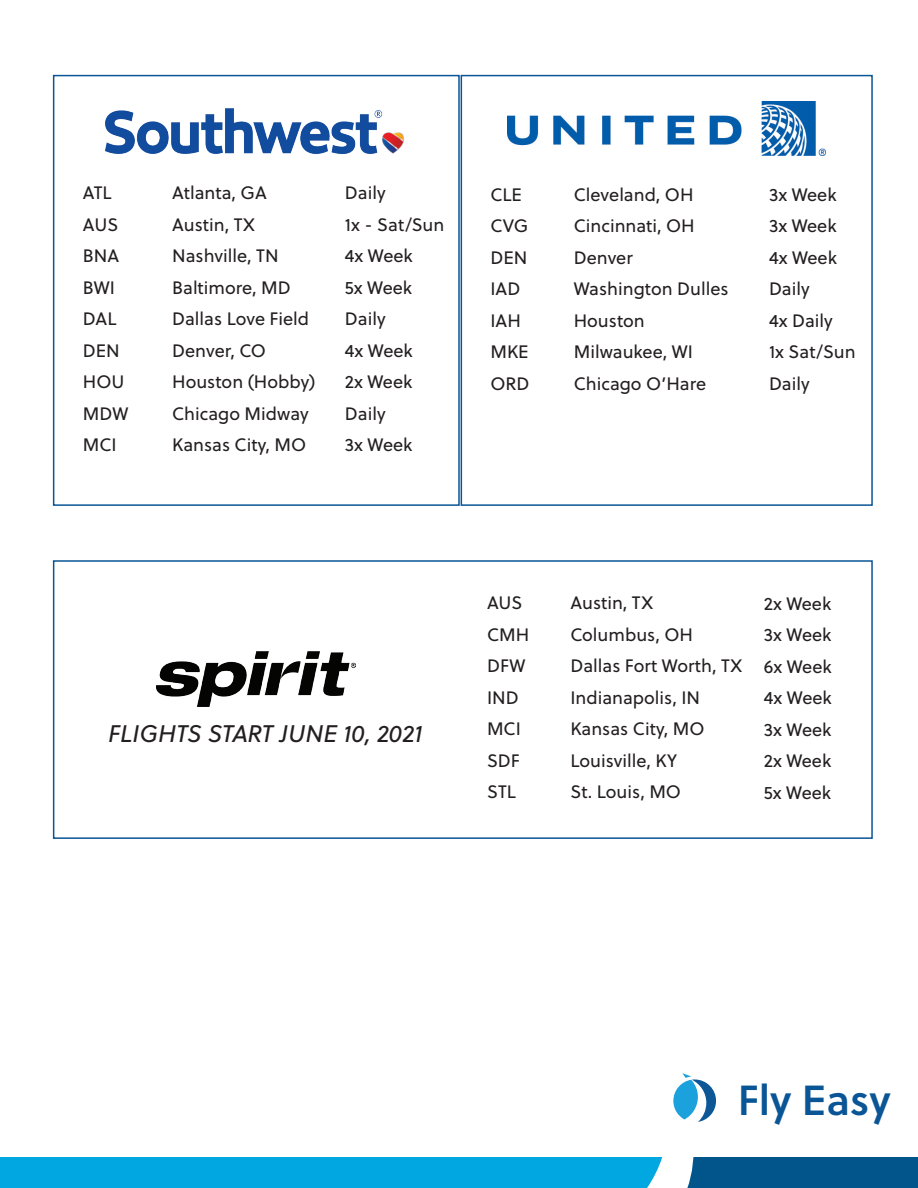
<style>
.page{position:relative;width:918px;height:1188px;background:#fff}
.page>*{position:absolute;margin:0;border:0;box-sizing:border-box;transform-origin:0 0}
.t1{font:42px "Soleil Sb";color:#095596}
.t2{font:italic 24px "Soleil";color:#231f20}
.t3{font:18px/31.5px "Soleil";color:#231f20}
</style>
<div class="page">
<img style="left:157px;top:651px;width:199px;height:55px">
<div style="left:53px;top:560px;width:820px;height:279px;border:2px solid #095596"></div>
<div style="left:53px;top:75px;width:407px;height:431px;border:2px solid #095596"></div>
<div style="left:461px;top:75px;width:412px;height:431px;border:2px solid #095596"></div>
<div style="left:701px;top:1157px;width:217px;height:31px;background:#01558a"></div>
<svg style="left:687px;top:1157px;width:14px;height:31px"></svg>
<div style="left:0;top:1157px;width:635px;height:31px;background:#00a7e1"></div>
<svg style="left:635px;top:1157px;width:28px;height:31px"></svg>
<svg style="left:673px;top:1073px;width:43px;height:49px"></svg>
<img style="left:105px;top:108px;width:299px;height:46px">
<img style="left:508px;top:102px;width:318px;height:54px">
<p class="t3" style="left:172px;top:177px;width:145px">Atlanta, GA<br>Austin, TX<br>Nashville, TN<br>Baltimore, MD<br>Dallas Love Field<br>Denver, CO<br>Houston (Hobby)<br>Chicago Midway<br>Kansas City, MO</p>
<p class="t3" style="left:345px;top:177px;width:101px">Daily<br>1x - Sat/Sun<br>4x Week<br>5x Week<br>Daily<br>4x Week<br>2x Week<br>Daily<br>3x Week</p>
<p class="t3" style="left:83px;top:177px;width:47px">ATL<br>AUS<br>BNA<br>BWI<br>DAL<br>DEN<br>HOU<br>MDW<br>MCI</p>
<p class="t3" style="left:574px;top:178px;width:156px">Cleveland, OH<br>Cincinnati, OH<br>Denver<br>Washington Dulles<br>Houston<br>Milwaukee, WI<br>Chicago O’Hare</p>
<p class="t3" style="left:769px;top:178px;width:88px">3x Week<br>3x Week<br>4x Week<br>Daily<br>4x Daily<br>1x Sat/Sun<br>Daily</p>
<p class="t3" style="left:490px;top:178px;width:41px">CLE<br>CVG<br>DEN<br>IAD<br>IAH<br>MKE<br>ORD</p>
<h2 class="t2" style="left:108px;top:716px;width:316px">FLIGHTS START JUNE 10, 2021</h2>
<p class="t3" style="left:487px;top:587px;width:44px">AUS<br>CMH<br>DFW<br>IND<br>MCI<br>SDF<br>STL</p>
<p class="t3" style="left:570px;top:587px;width:173px">Austin, TX<br>Columbus, OH<br>Dallas Fort Worth, TX<br>Indianapolis, IN<br>Kansas City, MO<br>Louisville, KY<br>St. Louis, MO</p>
<p class="t3" style="left:764px;top:587px;width:69px;text-align:justify">2x Week 3x Week 6x Week 4x Week 3x Week 2x Week 5x Week</p>
<h1 class="t1" style="left:738px;top:1068px;width:155px">Fly Easy</h1>
</div>
